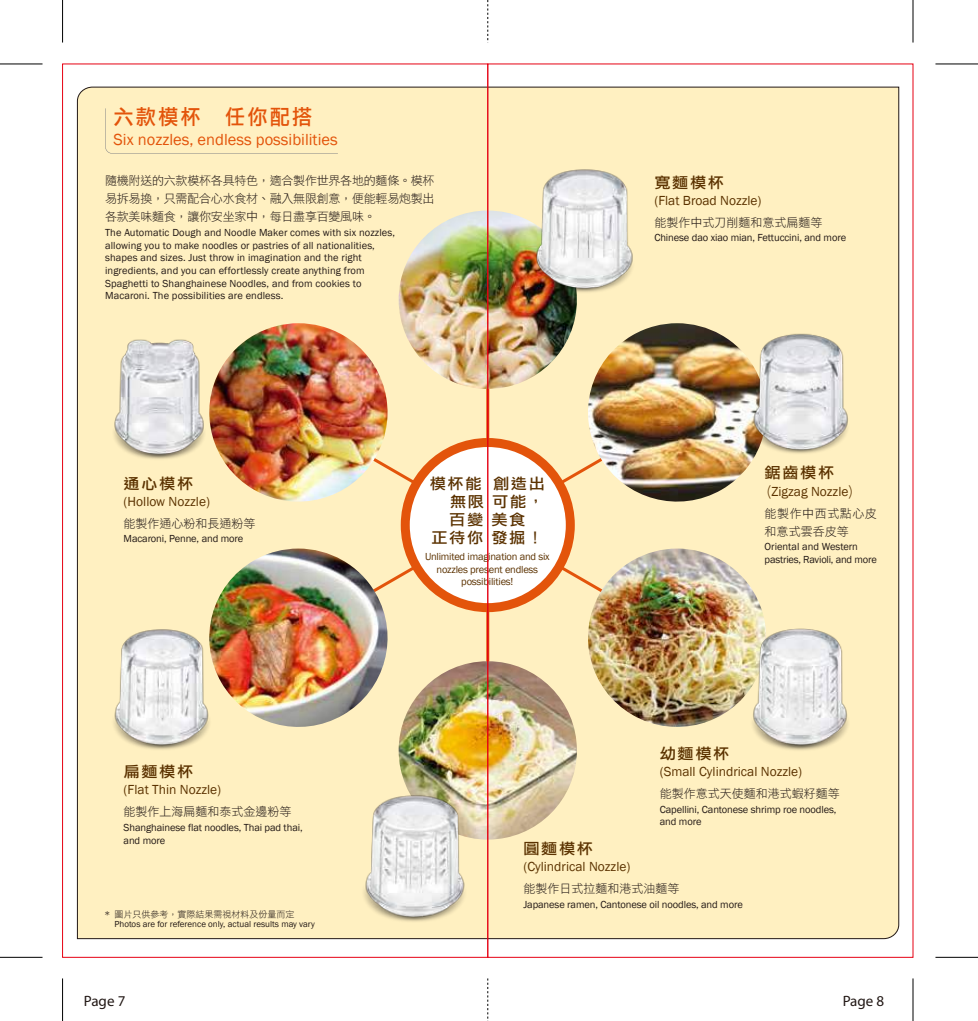
<style>
.page{position:relative;width:978px;height:1021px;background:#fff}
.page>*{position:absolute;margin:0;border:0;box-sizing:border-box;transform-origin:0 0}
.t1{font:21px "DF Li Hei Md WIN BF";letter-spacing:.1em;color:#e3540b}
.t2{font:16.5px "Franklin Gothic";color:#e3540b}
.t3{font:15px "DF Li Hei Md WIN BF";letter-spacing:.1em;color:#5b3200;scale:1.08 1}
.t4{font:15px "Myriad";color:#221815}
.t5{font:13.5px "Franklin Gothic";color:#5b3200}
.t6{font:12px/18px "DF Li Hei W3 WIN BF";color:#221815;text-align:justify}
.t7{font:12px/18px "DF Li Hei W3 WIN BF";letter-spacing:.045em;color:#221815}
.t8{font:10.5px/12.6px "Franklin Gothic";letter-spacing:.01em;color:#221815}
.t9{font:10.5px/12.6px "Franklin Gothic";letter-spacing:-.01em;color:#221815}
.t10{font:10.5px/12.6px "Franklin Gothic";letter-spacing:-.02em;color:#5b3200;text-align:center}
.t11{font:10.5px/12.6px "Franklin Gothic";letter-spacing:-.02em;color:#221815}
.t12{font:9px "Franklin Gothic";color:#221815}
.t13{font:9px "DF Li Hei W3 WIN BF";color:#221815}
.s1{font-family:"DF Li Hei W3 WIN BF"}
</style>
<div class="page">
<div style="left:77px;top:86px;width:822px;height:853px;background:#fff0c1"></div>
<div style="left:278px;top:402px;width:420px;height:246px;background:#fff0c1"></div>
<div style="left:105px;top:108px;width:233px;height:46px;background:#fff0c1"></div>
<img style="left:399px;top:210px;width:178px;height:179px;border-radius:89px">
<div style="left:405px;top:442px;width:165px;height:165px;background:#fff;border-radius:50%"></div>
<div style="left:401px;top:438px;width:174px;height:174px;border:9px solid #e3540b;border-radius:50%"></div>
<img style="left:399px;top:661px;width:178px;height:178px;border-radius:89px">
<img style="left:197px;top:548px;width:203px;height:191px">
<img style="left:575px;top:323px;width:204px;height:191px">
<img style="left:575px;top:548px;width:204px;height:191px">
<img style="left:197px;top:323px;width:203px;height:191px">
<img style="left:345px;top:781px;width:138px;height:150px">
<img style="left:94px;top:615px;width:131px;height:143px">
<img style="left:97px;top:328px;width:125px;height:137px">
<img style="left:734px;top:615px;width:131px;height:143px">
<img style="left:736px;top:321px;width:129px;height:141px">
<hr style="left:62px;top:0;width:1px;height:43px;background:#000">
<hr style="left:62px;top:978px;width:1px;height:42px;background:#000">
<hr style="left:913px;top:0;width:1px;height:43px;background:#000">
<hr style="left:913px;top:978px;width:1px;height:42px;background:#000">
<hr style="left:935px;top:64px;width:43px;height:1px;background:#000">
<hr style="left:935px;top:957px;width:43px;height:1px;background:#000">
<hr style="left:0;top:64px;width:43px;height:1px;background:#000">
<hr style="left:0;top:957px;width:43px;height:1px;background:#000">
<svg style="left:488px;top:0;width:1px;height:43px"></svg>
<svg style="left:488px;top:978px;width:1px;height:41px"></svg>
<img style="left:517px;top:155px;width:132px;height:145px">
<h1 class="t1" style="left:114px;top:106px;width:200px">六款模杯　任你配搭</h1>
<h2 class="t2" style="left:114px;top:129px;width:226px">Six nozzles, endless possibilities</h2>
<p class="t6" style="left:105px;top:172px;width:331px">隨機附送的六款模杯各具特色，適合製作世界各地的麵條。模杯易拆易換，只需配合心水食材、融入無限創意，便能輕易炮製出各款美味麵食，讓你安坐家中，每日盡享百變風味。</p>
<p class="t8" style="left:105px;top:226px;width:292px">The Automatic Dough and Noodle Maker comes with six nozzles, allowing you to make noodles or pastries of all nationalities, shapes and sizes. Just throw in imagination and the right ingredients, and you can effortlessly create anything from Spaghetti to Shanghainese Noodles, and from cookies to Macaroni. The possibilities are endless.</p>
<h3 class="t3" style="left:124px;top:475px;width:66px">通心模杯</h3>
<p class="t5" style="left:124px;top:492px;width:88px">(Hollow Nozzle)</p>
<p class="t6" style="left:124px;top:514px;width:133px">能製作通心粉和長通粉等</p>
<p class="t9" style="left:124px;top:532px;width:121px">Macaroni, Penne, and more</p>
<h3 class="t3" style="left:430px;top:475px;width:108px">模杯能 創造出</h3>
<h3 class="t3" style="left:450px;top:493px;width:88px">無限可能，</h3>
<h3 class="t3" style="left:449px;top:511px;width:72px">百變美食</h3>
<h3 class="t3" style="left:431px;top:529px;width:105px">正待你發掘！</h3>
<p class="t10" style="left:425px;top:550px;width:126px">Unlimited imagination and six nozzles present endless possibilities!</p>
<h3 class="t3" style="left:654px;top:175px;width:66px">寬麵模杯</h3>
<p class="t5" style="left:654px;top:192px;width:109px">(Flat Broad Nozzle)</p>
<p class="t6" style="left:654px;top:213px;width:170px">能製作中式刀削麵和意式扁麵等</p>
<p class="t9" style="left:654px;top:232px;width:193px">Chinese dao xiao mian, Fettuccini, and more</p>
<h3 class="t3" style="left:765px;top:465px;width:66px">鋸齒模杯</h3>
<p class="t5" style="left:765px;top:482px;width:92px"><span class="s1">(</span>Zigzag Nozzle<span class="s1">)</span></p>
<p class="t7" style="left:765px;top:504px;width:114px">能製作中西式點心皮和意式雲吞皮等</p>
<p class="t11" style="left:765px;top:540px;width:114px">Oriental and Western pastries, Ravioli, and more</p>
<h3 class="t3" style="left:124px;top:764px;width:66px">扁麵模杯</h3>
<p class="t5" style="left:124px;top:781px;width:99px">(Flat Thin Nozzle)</p>
<p class="t6" style="left:124px;top:802px;width:169px">能製作上海扁麵和泰式金邊粉等</p>
<p class="t9" style="left:124px;top:821px;width:181px">Shanghainese flat noodles, Thai pad thai, and more</p>
<p class="t13" style="left:105px;top:909px;width:191px">* 圖片只供參考，實際結果需視材料及份量而定</p>
<p class="t12" style="left:115px;top:918px;width:202px">Photos are for reference only, actual results may vary</p>
<h3 class="t3" style="left:660px;top:746px;width:66px">幼麵模杯</h3>
<p class="t5" style="left:660px;top:763px;width:144px">(Small Cylindrical Nozzle)</p>
<p class="t6" style="left:660px;top:784px;width:181px">能製作意式天使麵和港式蝦籽麵等</p>
<p class="t9" style="left:660px;top:803px;width:178px">Capellini, Cantonese shrimp roe noodles, and more</p>
<h3 class="t3" style="left:523px;top:841px;width:66px">圓麵模杯</h3>
<p class="t5" style="left:523px;top:858px;width:109px">(Cylindrical Nozzle)</p>
<p class="t6" style="left:523px;top:879px;width:157px">能製作日式拉麵和港式油麵等</p>
<p class="t9" style="left:523px;top:898px;width:221px">Japanese ramen, Cantonese oil noodles, and more</p>
<h3 class="t4" style="left:84px;top:993px;width:43px">Page 7</h3>
<h3 class="t4" style="left:843px;top:993px;width:43px">Page 8</h3>
</div>
